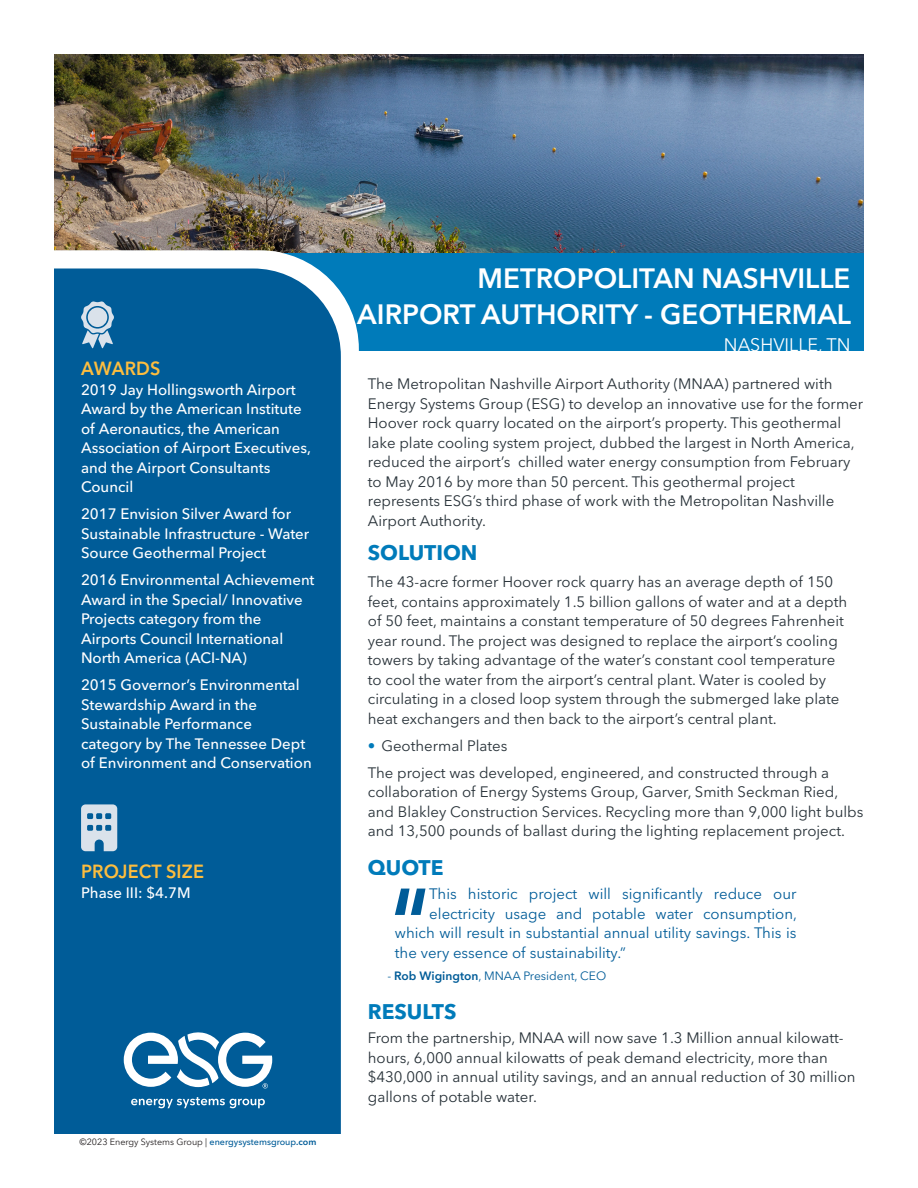
<style>
.page{position:relative;width:918px;height:1188px;background:#fff}
.page>*{position:absolute;margin:0;border:0;box-sizing:border-box;transform-origin:0 0}
.t1{font:600 condensed 106.35px "Avenir Next LT Pro";color:#005c98}
.Title1{font:600 27.75px "Avenir Next LT Pro";color:#fff}
.Header1{font:700 21px "Avenir Next LT Pro";color:#007bba}
.Body-Avenir_Next{font:700 21px "Avenir Next LT Pro";color:#007bba}
.Callout-Header1{font:600 18.9px "Avenir Next LT Pro";letter-spacing:.01em;color:#fdbd3e;scale:.95 1}
.SubTitle1{font:18px "Avenir Next LT Pro";color:#fff}
.Body-Avenir_Next-2{font:15px/19.5px "Avenir Next LT Pro";color:#273138}
.Callout-Body{font:500 15px/19.5px "Avenir Next LT Pro";color:#fff}
.t2{font:15px "Avenir Next LT Pro";color:#005c98}
.Quote-Speaker{font:12px "Avenir Next LT Pro";color:#005c98}
.Copyright_Line{font:9px "Avenir Next LT Pro";color:#231f20}
.s1{font-weight:500;color:#005c98}
.s2{font-weight:600;color:#005c98}
.s3{color:#007bba}
.s4{font-weight:600}
</style>
<div class="page">
<img style="left:54px;top:54px;width:810px;height:199px">
<div style="left:272px;top:253px;width:592px;height:98px;background:#007bba"></div>
<div style="left:54px;top:360px;width:287px;height:774px;background:#005c98"></div>
<svg style="left:54px;top:250px;width:305px;height:110px"></svg>
<svg style="left:81px;top:804px;width:36px;height:47px;background:#afc8da"></svg>
<svg style="left:131px;top:1097px;width:134px;height:11px"></svg>
<svg style="left:124px;top:1032px;width:148px;height:56px"></svg>
<p class="Callout-Header1" style="left:81px;top:357px;width:85px">AWARDS</p>
<p class="Callout-Body" style="left:81px;top:380px;width:231px">2019 Jay Hollingsworth Airport<br>Award by the American Institute of Aeronautics, the American<br>Association of Airport Executives, and the Airport Consultants<br>Council</p>
<p class="Callout-Body" style="left:81px;top:504px;width:230px">2017 Envision Silver Award for<br>Sustainable Infrastructure - Water<br>Source Geothermal Project</p>
<p class="Callout-Body" style="left:81px;top:570px;width:235px">2016 Environmental Achievement<br>Award in the Special/ Innovative<br>Projects category from the<br>Airports Council International<br>North America (ACI-NA)</p>
<p class="Callout-Body" style="left:81px;top:675px;width:232px">2015 Governor’s Environmental<br>Stewardship Award in the<br>Sustainable Performance category by The Tennessee Dept of Environment and Conservation</p>
<p class="Callout-Header1" style="left:81px;top:860px;width:131px">PROJECT SIZE</p>
<p class="Callout-Body" style="left:81px;top:883px;width:111px">Phase III: $4.7M</p>
<p class="Copyright_Line" style="left:80px;top:1137px;width:238px">©2023 Energy Systems Group | <span class="s1">energysystemsgroup</span><span class="s2">.com</span></p>
<p class="Title1" style="left:478px;top:261px;width:374px">METROPOLITAN NASHVILLE</p>
<p class="Title1" style="left:357px;top:297px;width:495px">AIRPORT AUTHORITY - GEOTHERMAL</p>
<p class="SubTitle1" style="left:724px;top:334px;width:128px">NASHVILLE, TN</p>
<p class="Body-Avenir_Next-2" style="left:368px;top:374px;width:497px">The Metropolitan Nashville Airport Authority (MNAA) partnered with Energy Systems Group (ESG) to develop an innovative use for the former Hoover rock quarry located on the airport’s property. This geothermal lake plate cooling system project, dubbed the largest in North America, reduced the airport’s chilled water energy consumption from February to May 2016 by more than 50 percent. This geothermal project represents ESG’s third phase of work with the Metropolitan Nashville Airport Authority.</p>
<p class="Body-Avenir_Next" style="left:368px;top:540px;width:111px">SOLUTION</p>
<p class="Body-Avenir_Next-2" style="left:368px;top:572px;width:481px">The 43-acre former Hoover rock quarry has an average depth of 150 feet, contains approximately 1.5 billion gallons of water and at a depth of 50 feet, maintains a constant temperature of 50 degrees Fahrenheit year round. The project was designed to replace the airport’s cooling towers by taking advantage of the water’s constant cool temperature to cool the water from the airport’s central plant. Water is cooled by circulating in a closed loop system through the submerged lake plate heat exchangers and then back to the airport’s central plant.</p>
<p class="Body-Avenir_Next-2" style="left:368px;top:736px;width:141px"><span class="s3">•</span> Geothermal Plates</p>
<p class="Body-Avenir_Next-2" style="left:368px;top:763px;width:497px">The project was developed, engineered, and constructed through a collaboration of Energy Systems Group, Garver, Smith Seckman Ried, and Blakley Construction Services. Recycling more than 9,000 light bulbs and 13,500 pounds of ballast during the lighting replacement project.</p>
<p class="Header1" style="left:368px;top:855px;width:77px">QUOTE</p>
<p class="t1" style="left:391px;top:862px;width:40px">“</p>
<p class="t2" style="left:429px;top:885px;width:369px">This historic project will significantly reduce our</p>
<p class="t2" style="left:429px;top:905px;width:369px">electricity usage and potable water consumption,</p>
<p class="t2" style="left:395px;top:924px;width:403px">which will result in substantial annual utility savings. This is</p>
<p class="t2" style="left:395px;top:944px;width:233px">the very essence of sustainability.”</p>
<p class="Quote-Speaker" style="left:387px;top:969px;width:220px">- <span class="s4">Rob Wigington</span>, MNAA President, CEO</p>
<p class="Header1" style="left:368px;top:999px;width:90px">RESULTS</p>
<p class="Body-Avenir_Next-2" style="left:368px;top:1028px;width:489px">From the partnership, MNAA will now save 1.3 Million annual kilowatt&shy;hours, 6,000 annual kilowatts of peak demand electricity, more than $430,000 in annual utility savings, and an annual reduction of 30 million gallons of potable water.</p>
</div>
